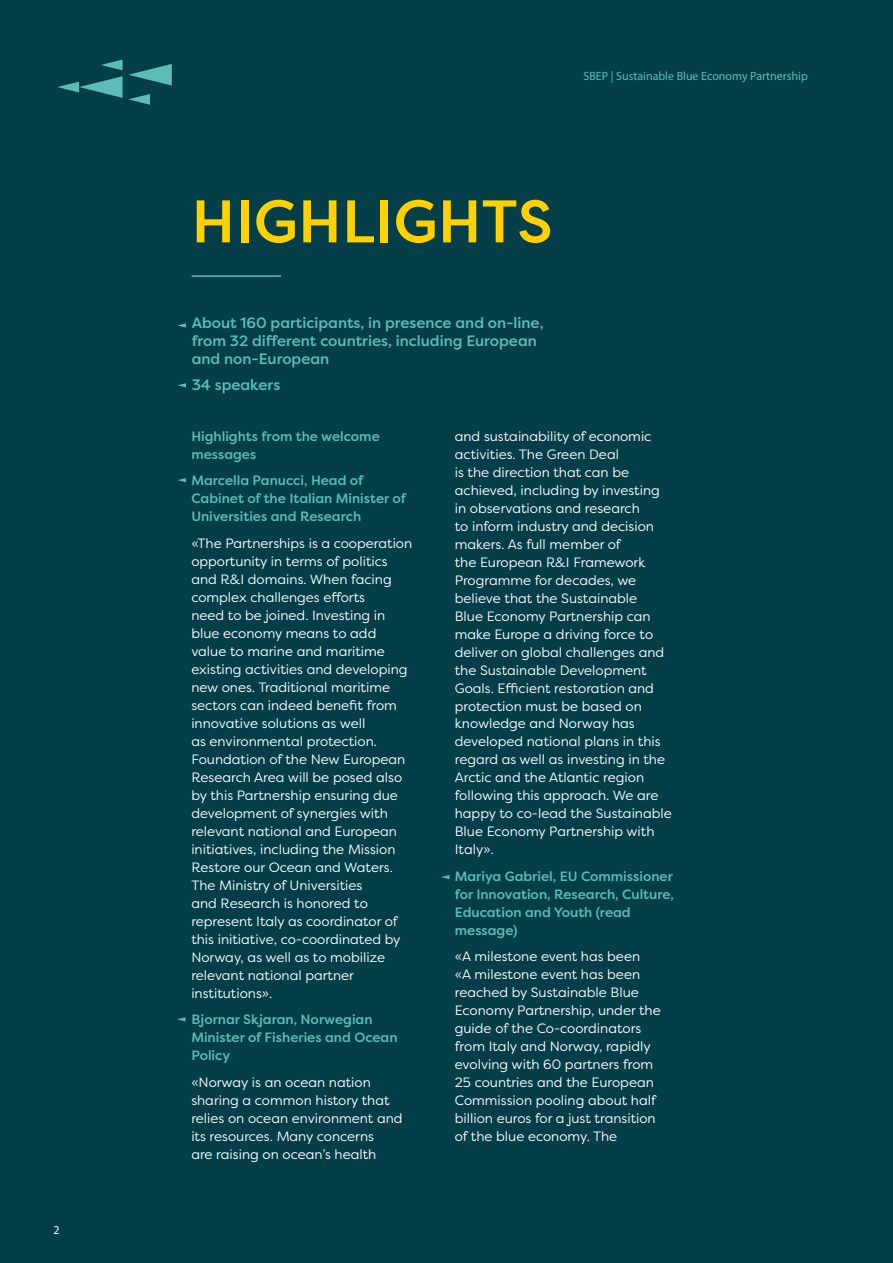
<style>
.page{position:relative;width:893px;height:1263px;background:#033e49}
.page>*{position:absolute;margin:0;border:0;box-sizing:border-box;transform-origin:0 0}
.t1{font:500 60px "Filson Pro";color:#ffd100}
.t2{font:500 15px/18px "Filson Pro";color:#5bbdb5}
.t3{font:13.5px/18px "Filson Pro";color:#fff}
.t4{font:500 13.5px/18px "Filson Pro";color:#5bbdb5}
.t5{font:12px "Myriad Pro";color:#5bbdb5}
.t6{font:12px "Myriad Pro";color:#fff}
</style>
<div class="page">
<hr style="left:192px;top:275px;width:89px;height:2px;background:#5bbdb5">
<svg style="left:178px;top:323px;width:8px;height:5px"></svg>
<svg style="left:58px;top:60px;width:114px;height:45px"></svg>
<svg style="left:178px;top:383px;width:8px;height:4px"></svg>
<svg style="left:178px;top:478px;width:8px;height:4px"></svg>
<svg style="left:177px;top:1017px;width:8px;height:4px"></svg>
<svg style="left:441px;top:875px;width:8px;height:4px"></svg>
<p class="t6" style="left:53px;top:1223px;width:8px">2</p>
<p class="t5" style="left:583px;top:68px;width:226px">SBEP | Sustainable Blue Economy Partnership</p>
<h1 class="t1" style="left:191px;top:180px;width:363px">HIGHLIGHTS</h1>
<p class="t2" style="left:192px;top:313px;width:353px">About 160 participants, in presence and on-line, from 32 different countries, including European and non-European</p>
<p class="t2" style="left:192px;top:375px;width:90px">34 speakers</p>
<p class="t4" style="left:191px;top:427px;width:190px">Highlights from the welcome messages</p>
<p class="t4" style="left:191px;top:471px;width:216px">Marcella Panucci, Head of<br>Cabinet of the Italian Minister of<br>Universities and Research</p>
<p class="t3" style="left:191px;top:534px;width:222px">«The Partnerships is a cooperation opportunity in terms of politics and R&amp;I domains. When facing complex challenges efforts<br>need to be joined. Investing in blue economy means to add value to marine and maritime existing activities and developing new ones. Traditional maritime sectors can indeed benefit from innovative solutions as well<br>as environmental protection.<br>Foundation of the New European<br>Research Area will be posed also by this Partnership ensuring due development of synergies with relevant national and European initiatives, including the Mission<br>Restore our Ocean and Waters.<br>The Ministry of Universities<br>and Research is honored to represent Italy as coordinator of this initiative, co-coordinated by<br>Norway, as well as to mobilize relevant national partner institutions».</p>
<p class="t4" style="left:191px;top:1010px;width:208px">Bjornar Skjaran, Norwegian<br>Minister of Fisheries and Ocean<br>Policy</p>
<p class="t3" style="left:191px;top:1072px;width:213px">«Norway is an ocean nation sharing a common history that relies on ocean environment and its resources. Many concerns<br>are raising on ocean’s health</p>
<p class="t3" style="left:455px;top:426px;width:219px">and sustainability of economic activities. The Green Deal<br>is the direction that can be achieved, including by investing in observations and research<br>to inform industry and decision makers. As full member of<br>the European R&amp;I Framework<br>Programme for decades, we believe that the Sustainable<br>Blue Economy Partnership can make Europe a driving force to deliver on global challenges and the Sustainable Development<br>Goals. Efficient restoration and protection must be based on knowledge and Norway has developed national plans in this regard as well as investing in the<br>Arctic and the Atlantic region following this approach. We are happy to co-lead the Sustainable<br>Blue Economy Partnership with<br>Italy».</p>
<p class="t4" style="left:455px;top:867px;width:221px">Mariya Gabriel, EU Commissioner for Innovation, Research, Culture,<br>Education and Youth (read message)</p>
<p class="t3" style="left:455px;top:947px;width:207px">«A milestone event has been<br>«A milestone event has been reached by Sustainable Blue<br>Economy Partnership, under the guide of the Co-coordinators from Italy and Norway, rapidly evolving with 60 partners from<br>25 countries and the European<br>Commission pooling about half billion euros for a just transition of the blue economy. The</p>
</div>
